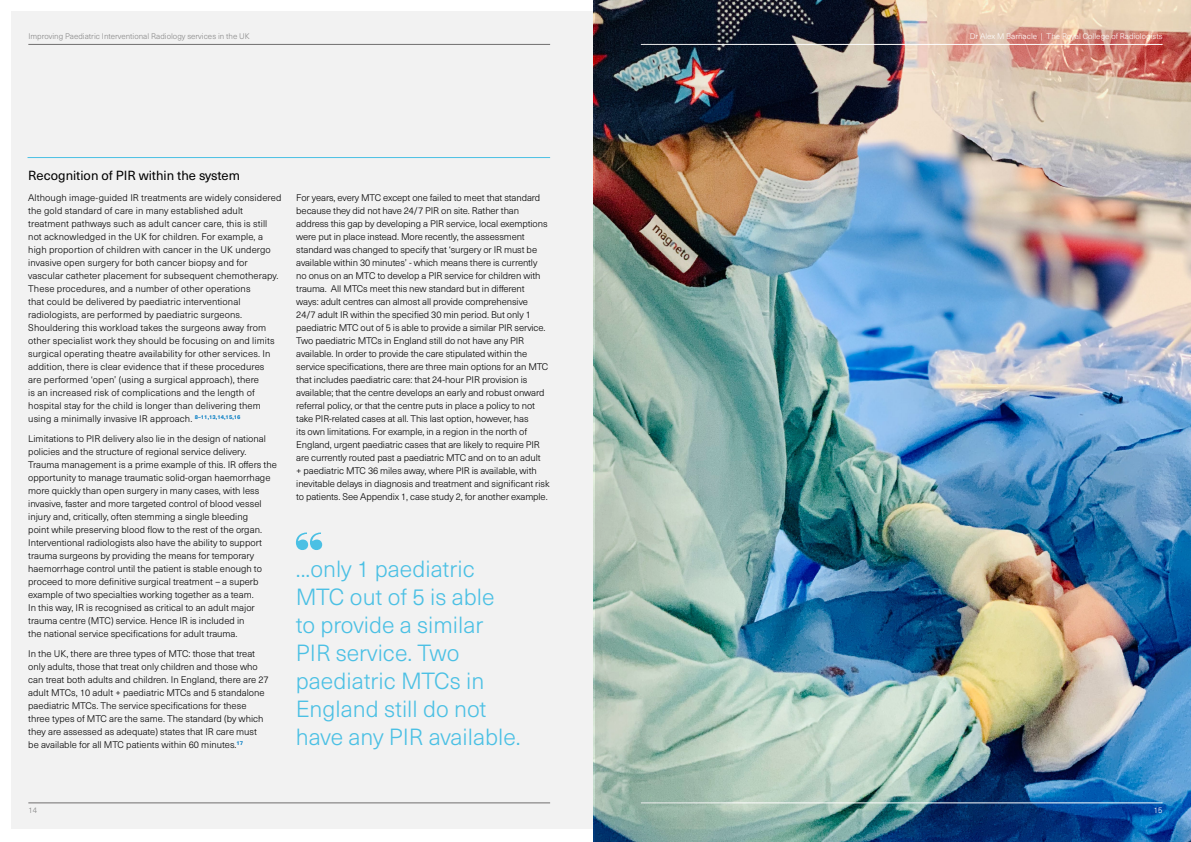
<style>
.page{position:relative;width:1191px;height:842px;background:#fff}
.page>*{position:absolute;margin:0;border:0;box-sizing:border-box;transform-origin:0 0}
.t1{font:300 23px/28px "Neue Haas Unica Pro";color:#4bc0e4}
.t2{font:13px "Neue Haas Unica Pro";color:#000}
.t3{font:300 9.5px/13px "Neue Haas Unica Pro";color:#000}
.t4{font:300 8px "Neue Haas Unica Pro";color:#878787}
.t5{font:300 8px "Neue Haas Unica Pro";color:#fff}
</style>
<div class="page">
<div style="left:11px;top:11px;width:1167px;height:818px;background:#f2f2f2"></div>
<img style="left:593px;top:0;width:598px;height:842px">
<hr style="left:28px;top:157px;width:522px;height:1px;background:#4bc0e4">
<svg style="left:296px;top:532px;width:26px;height:18px"></svg>
<hr style="left:641px;top:44px;width:521px;height:1px;background:#fff">
<hr style="left:641px;top:803px;width:521px;height:1px;background:#fff">
<hr style="left:28px;top:44px;width:522px;height:1px;background:#706f6f">
<hr style="left:28px;top:803px;width:522px;height:1px;background:#706f6f">
<img style="left:595px;top:0;width:172px;height:842px">
<p class="t4" style="left:28px;top:31px;width:223px">Improving Paediatric Interventional Radiology services in the UK</p>
<p class="t5" style="left:969px;top:31px;width:194px">Dr Alex M Barnacle | The Royal College of Radiologists</p>
<h2 class="t2" style="left:28px;top:167px;width:213px">Recognition of PIR within the system</h2>
<p class="t3" style="left:28px;top:191px;width:255px">Although image-guided IR treatments are widely considered the gold standard of care in many established adult treatment pathways such as adult cancer care, this is still not acknowledged in the UK for children. For example, a high proportion of children with cancer in the UK undergo invasive open surgery for both cancer biopsy and for vascular catheter placement for subsequent chemotherapy.<br>These procedures, and a number of other operations<br>that could be delivered by paediatric interventional radiologists, are performed by paediatric surgeons.<br>Shouldering this workload takes the surgeons away from other specialist work they should be focusing on and limits surgical operating theatre availability for other services. In addition, there is clear evidence that if these procedures<br>are performed ‘open’ (using a surgical approach), there<br>is an increased risk of complications and the length of hospital stay for the child is longer than delivering them using a minimally invasive IR approach. <sup>8–11,13,14,15,16</sup></p>
<p class="t3" style="left:28px;top:432px;width:250px">Limitations to PIR delivery also lie in the design of national policies and the structure of regional service delivery.<br>Trauma management is a prime example of this. IR offers the opportunity to manage traumatic solid-organ haemorrhage more quickly than open surgery in many cases, with less invasive, faster and more targeted control of blood vessel injury and, critically, often stemming a single bleeding<br>point while preserving blood flow to the rest of the organ.<br>Interventional radiologists also have the ability to support trauma surgeons by providing the means for temporary haemorrhage control until the patient is stable enough to proceed to more definitive surgical treatment – a superb example of two specialties working together as a team.<br>In this way, IR is recognised as critical to an adult major trauma centre (MTC) service. Hence IR is included in<br>the national service specifications for adult trauma.</p>
<p class="t3" style="left:28px;top:647px;width:242px">In the UK, there are three types of MTC: those that treat only adults, those that treat only children and those who can treat both adults and children. In England, there are 27 adult MTCs, 10 adult + paediatric MTCs and 5 standalone paediatric MTCs. The service specifications for these three types of MTC are the same. The standard (by which they are assessed as adequate) states that IR care must be available for all MTC patients within 60 minutes.<sup>17</sup></p>
<p class="t3" style="left:296px;top:191px;width:255px">For years, every MTC except one failed to meet that standard because they did not have 24/7 PIR on site. Rather than address this gap by developing a PIR service, local exemptions were put in place instead. More recently, the assessment standard was changed to specify that ‘surgery or IR must be available within 30 minutes’ - which means there is currently no onus on an MTC to develop a PIR service for children with trauma. All MTCs meet this new standard but in different ways: adult centres can almost all provide comprehensive 24/7 adult IR within the specified 30 min period. But only 1 paediatric MTC out of 5 is able to provide a similar PIR service.<br>Two paediatric MTCs in England still do not have any PIR available. In order to provide the care stipulated within the service specifications, there are three main options for an MTC that includes paediatric care: that 24-hour PIR provision is available; that the centre develops an early and robust onward referral policy, or that the centre puts in place a policy to not take PIR-related cases at all. This last option, however, has<br>its own limitations. For example, in a region in the north of England, urgent paediatric cases that are likely to require PIR are currently routed past a paediatric MTC and on to an adult<br>+ paediatric MTC 36 miles away, where PIR is available, with inevitable delays in diagnosis and treatment and significant risk to patients. See Appendix 1, case study 2, for another example.</p>
<h1 class="t1" style="left:296px;top:556px;width:226px">...only 1 paediatric<br>MTC out of 5 is able<br>to provide a similar<br>PIR service. Two paediatric MTCs in<br>England still do not have any PIR available.</h1>
<p class="t4" style="left:28px;top:805px;width:10px">14</p>
<p class="t5" style="left:1154px;top:805px;width:10px">15</p>
</div>
